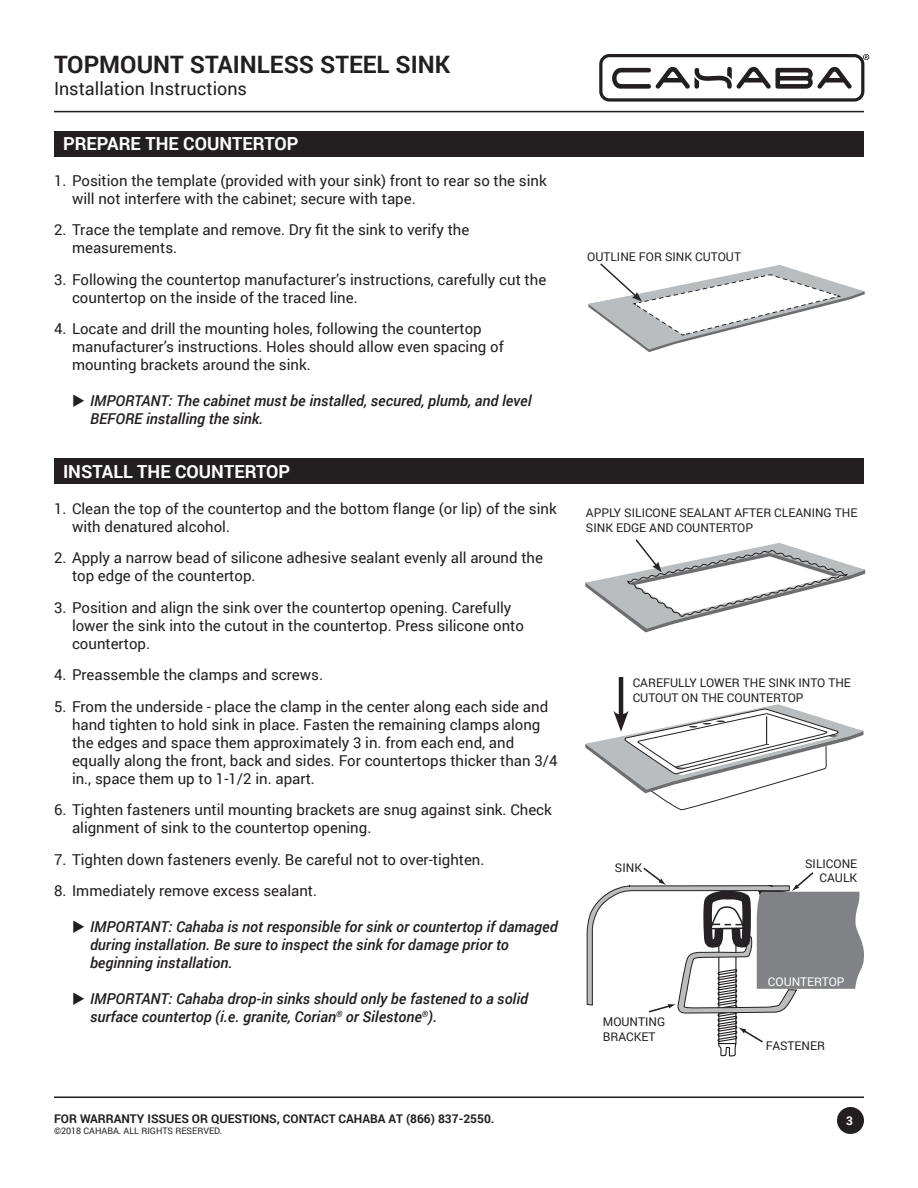
<style>
.page{position:relative;width:918px;height:1188px;background:#fff}
.page>*{position:absolute;margin:0;border:0;box-sizing:border-box;transform-origin:0 0}
.t1{font:700 24px "Roboto";color:#231f20}
.Installation_Instruc{font:700 18px "Roboto";color:#fff}
.t2{font:18px "Roboto";color:#231f20}
.t3{font:15px/18px "Roboto";color:#231f20}
.t4{font:italic 500 15px/18px "Roboto";color:#231f20}
.Illustration_Caption{font:12px/14.4px "Roboto";color:#231f20}
.Model_Number_Caption{font:700 12px "Roboto";color:#231f20}
.Illustration_Caption-2{font:12px "Roboto";color:#fff}
.t5{font:700 12px "Roboto";color:#fff}
.Model_Number_Caption-2{font:9px "Roboto";color:#231f20}
</style>
<div class="page">
<svg style="left:599px;top:54px;width:270px;height:48px"></svg>
<hr style="left:54px;top:111px;width:810px;height:1px;background:#231f20">
<hr style="left:54px;top:1096px;width:810px;height:2px;background:#231f20">
<div style="left:837px;top:1107px;width:27px;height:27px;background:#231f20;border-radius:50%"></div>
<div style="left:54px;top:131px;width:810px;height:25px;background:#231f20"></div>
<div style="left:54px;top:459px;width:810px;height:25px;background:#231f20"></div>
<svg style="left:588px;top:263px;width:277px;height:89px"></svg>
<svg style="left:586px;top:867px;width:278px;height:190px"></svg>
<svg style="left:585px;top:539px;width:281px;height:93px"></svg>
<hr style="left:619px;top:677px;width:4px;height:42px;background:#231f20">
<svg style="left:585px;top:704px;width:279px;height:106px"></svg>
<h1 class="t1" style="left:54px;top:48px;width:398px">TOPMOUNT STAINLESS STEEL SINK</h1>
<p class="t2" style="left:54px;top:76px;width:195px">Installation Instructions</p>
<p class="Installation_Instruc" style="left:63px;top:131px;width:237px">PREPARE THE COUNTERTOP</p>
<p class="t3" style="left:72px;top:171px;width:476px;text-indent:-18px">1. Position the template (provided with your sink) front to rear so the sink will not interfere with the cabinet; secure with tape.</p>
<p class="t3" style="left:72px;top:221px;width:399px;text-indent:-18px">2. Trace the template and remove. Dry fit the sink to verify the measurements.</p>
<p class="t3" style="left:72px;top:270px;width:476px;text-indent:-18px">3. Following the countertop manufacturer’s instructions, carefully cut the countertop on the inside of the traced line.</p>
<p class="t3" style="left:72px;top:320px;width:433px;text-indent:-18px">4. Locate and drill the mounting holes, following the countertop manufacturer’s instructions. Holes should allow even spacing of mounting brackets around the sink.</p>
<p class="t4" style="left:90px;top:392px;width:443px">IMPORTANT: The cabinet must be installed, secured, plumb, and level<br>BEFORE installing the sink.</p>
<p class="Installation_Instruc" style="left:63px;top:458px;width:229px">INSTALL THE COUNTERTOP</p>
<p class="t3" style="left:72px;top:499px;width:486px;text-indent:-18px">1. Clean the top of the countertop and the bottom flange (or lip) of the sink with denatured alcohol.</p>
<p class="t3" style="left:72px;top:548px;width:473px;text-indent:-18px">2. Apply a narrow bead of silicone adhesive sealant evenly all around the top edge of the countertop.</p>
<p class="t3" style="left:72px;top:598px;width:454px;text-indent:-18px">3. Position and align the sink over the countertop opening. Carefully lower the sink into the cutout in the countertop. Press silicone onto countertop.</p>
<p class="t3" style="left:54px;top:665px;width:271px">4. Preassemble the clamps and screws.</p>
<p class="t3" style="left:72px;top:697px;width:487px;text-indent:-18px">5. From the underside - place the clamp in the center along each side and hand tighten to hold sink in place. Fasten the remaining clamps along the edges and space them approximately 3 in. from each end, and equally along the front, back and sides. For countertops thicker than 3/4 in., space them up to 1-1/2 in. apart.</p>
<p class="t3" style="left:72px;top:800px;width:481px;text-indent:-18px">6. Tighten fasteners until mounting brackets are snug against sink. Check alignment of sink to the countertop opening.</p>
<p class="t3" style="left:54px;top:850px;width:432px">7. Tighten down fasteners evenly. Be careful not to over-tighten.</p>
<p class="t3" style="left:54px;top:881px;width:265px">8. Immediately remove excess sealant.</p>
<p class="t4" style="left:90px;top:917px;width:469px">IMPORTANT: Cahaba is not responsible for sink or countertop if damaged during installation. Be sure to inspect the sink for damage prior to beginning installation.</p>
<p class="t4" style="left:90px;top:989px;width:440px">IMPORTANT: Cahaba drop-in sinks should only be fastened to a solid surface countertop (i.e. granite, Corian<sup>®</sup> or Silestone<sup>®</sup>).</p>
<p class="Model_Number_Caption" style="left:54px;top:1110px;width:442px">FOR WARRANTY ISSUES OR QUESTIONS, CONTACT CAHABA AT (866) 837-2550.</p>
<p class="Model_Number_Caption-2" style="left:54px;top:1124px;width:170px">©2018 CAHABA. ALL RIGHTS RESERVED.</p>
<p class="Illustration_Caption" style="left:587px;top:249px;width:155px">OUTLINE FOR SINK CUTOUT</p>
<p class="Illustration_Caption" style="left:586px;top:505px;width:273px">APPLY SILICONE SEALANT AFTER CLEANING THE<br>SINK EDGE AND COUNTERTOP</p>
<p class="Illustration_Caption" style="left:633px;top:675px;width:220px">CAREFULLY LOWER THE SINK INTO THE<br>CUTOUT ON THE COUNTERTOP</p>
<p class="Illustration_Caption" style="left:615px;top:860px;width:29px">SINK</p>
<p class="Illustration_Caption" style="left:805px;top:856px;width:54px;text-align:right">SILICONE<br>CAULK</p>
<p class="Illustration_Caption" style="left:603px;top:1014px;width:64px">MOUNTING<br>BRACKET</p>
<p class="Illustration_Caption-2" style="left:768px;top:973px;width:78px">COUNTERTOP</p>
<p class="Illustration_Caption" style="left:766px;top:1038px;width:61px">FASTENER</p>
<p class="t5" style="left:846px;top:1113px;width:8px">3</p>
</div>
